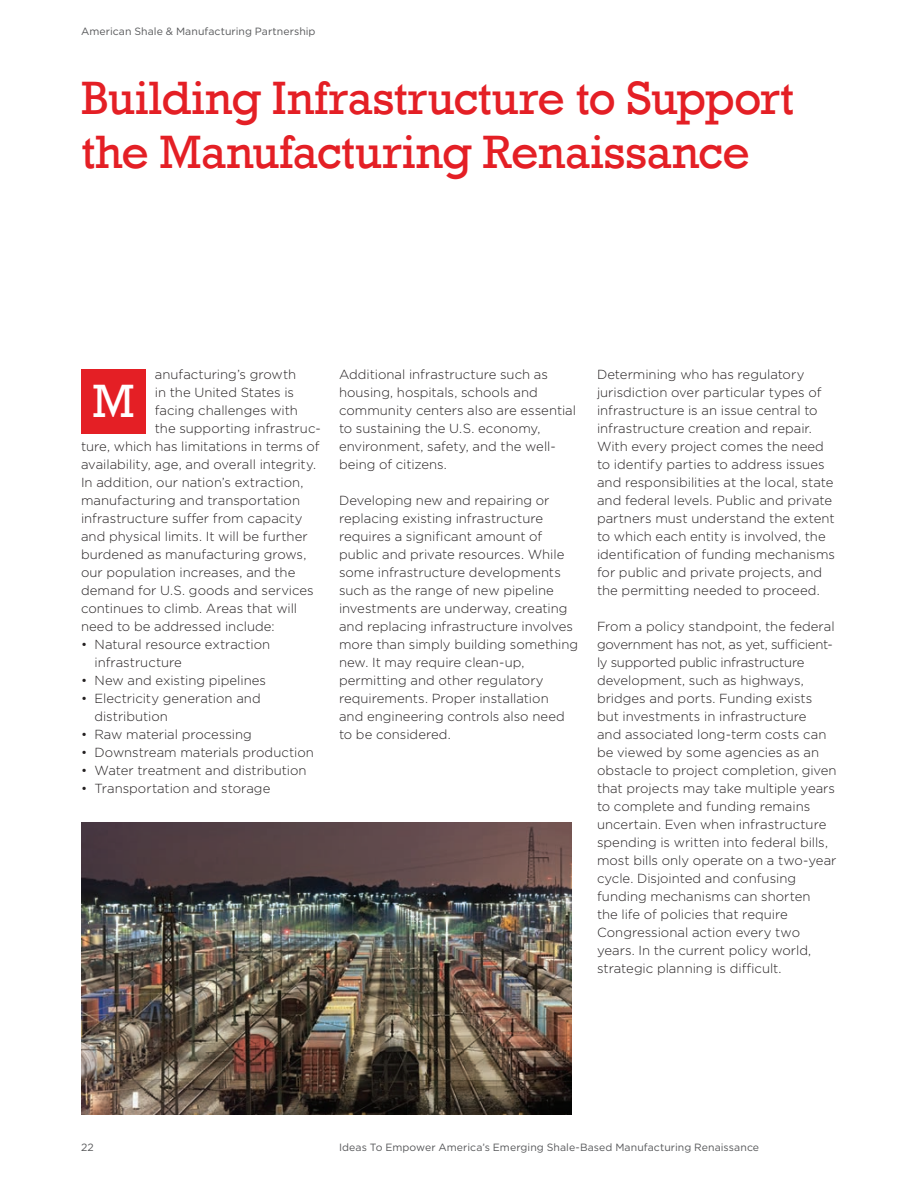
<style>
.page{position:relative;width:918px;height:1188px;background:#fff}
.page>*{position:absolute;margin:0;border:0;box-sizing:border-box;transform-origin:0 0}
.Large_Head_-_red{font:48px/54px "Rockwell";letter-spacing:-.015em;color:#e41f25}
.Large_Head_-_white{font:48px "Rockwell";color:#fff}
.body_text{font:300 13.2px/18px "Gotham";color:#231f20}
.Bullets_Body{font:300 13.2px/18px "Gotham";color:#231f20}
.t1{font:10.5px "Gotham";letter-spacing:.01em;color:#57585a}
</style>
<div class="page">
<div style="left:81px;top:369px;width:65px;height:65px;background:#e41f25"></div>
<img style="left:81px;top:823px;width:491px;height:292px">
<p class="t1" style="left:81px;top:25px;width:236px">American Shale &amp; Manufacturing Partnership</p>
<p class="Large_Head_-_red" style="left:81px;top:72px;width:715px">Building Infrastructure to Support the Manufacturing Renaissance</p>
<p class="body_text" style="left:155px;top:365px;width:143px">anufacturing’s growth</p>
<p class="body_text" style="left:155px;top:383px;width:141px">in the United States is</p>
<p class="body_text" style="left:155px;top:401px;width:145px">facing challenges with</p>
<p class="body_text" style="left:155px;top:419px;width:168px">the supporting infrastruc-</p>
<p class="body_text" style="left:81px;top:437px;width:240px">ture, which has limitations in terms of</p>
<p class="body_text" style="left:81px;top:455px;width:237px">availability, age, and overall integrity.</p>
<p class="body_text" style="left:81px;top:473px;width:224px">In addition, our nation’s extraction,</p>
<p class="body_text" style="left:81px;top:491px;width:221px">manufacturing and transportation</p>
<p class="body_text" style="left:81px;top:509px;width:223px">infrastructure suffer from capacity</p>
<p class="body_text" style="left:81px;top:527px;width:228px">and physical limits. It will be further</p>
<p class="body_text" style="left:81px;top:545px;width:227px">burdened as manufacturing grows,</p>
<p class="body_text" style="left:81px;top:563px;width:216px">our population increases, and the</p>
<p class="body_text" style="left:81px;top:581px;width:234px">demand for U.S. goods and services</p>
<p class="body_text" style="left:81px;top:599px;width:218px">continues to climb. Areas that will</p>
<p class="body_text" style="left:81px;top:617px;width:195px">need to be addressed include:</p>
<p class="Bullets_Body" style="left:94px;top:635px;width:177px;text-indent:-14px">• Natural resource extraction infrastructure</p>
<p class="Bullets_Body" style="left:81px;top:671px;width:187px">• New and existing pipelines</p>
<p class="Bullets_Body" style="left:94px;top:689px;width:168px;text-indent:-14px">• Electricity generation and distribution</p>
<p class="Bullets_Body" style="left:81px;top:725px;width:172px">• Raw material processing</p>
<p class="Bullets_Body" style="left:81px;top:743px;width:234px">• Downstream materials production</p>
<p class="Bullets_Body" style="left:81px;top:761px;width:227px">• Water treatment and distribution</p>
<p class="Bullets_Body" style="left:81px;top:779px;width:191px">• Transportation and storage</p>
<p class="Large_Head_-_white" style="left:92px;top:373px;width:43px">M</p>
<p class="body_text" style="left:339px;top:365px;width:239px">Additional infrastructure such as housing, hospitals, schools and community centers also are essential to sustaining the U.S. economy, environment, safety, and the well&shy;being of citizens.</p>
<p class="body_text" style="left:339px;top:491px;width:241px">Developing new and repairing or replacing existing infrastructure requires a significant amount of public and private resources. While some infrastructure developments such as the range of new pipeline investments are underway, creating and replacing infrastructure involves more than simply building something new. It may require clean-up, permitting and other regulatory requirements. Proper installation<br>and engineering controls also need to be considered.</p>
<p class="body_text" style="left:597px;top:365px;width:240px">Determining who has regulatory jurisdiction over particular types of infrastructure is an issue central to infrastructure creation and repair.<br>With every project comes the need to identify parties to address issues and responsibilities at the local, state and federal levels. Public and private partners must understand the extent to which each entity is involved, the identification of funding mechanisms for public and private projects, and the permitting needed to proceed.</p>
<p class="body_text" style="left:597px;top:617px;width:241px">From a policy standpoint, the federal government has not, as yet, sufficient&shy;ly supported public infrastructure development, such as highways, bridges and ports. Funding exists but investments in infrastructure<br>and associated long-term costs can be viewed by some agencies as an obstacle to project completion, given that projects may take multiple years to complete and funding remains uncertain. Even when infrastructure spending is written into federal bills, most bills only operate on a two-year cycle. Disjointed and confusing funding mechanisms can shorten<br>the life of policies that require Congressional action every two years. In the current policy world, strategic planning is difficult.</p>
<p class="t1" style="left:81px;top:1141px;width:14px">22</p>
<p class="t1" style="left:339px;top:1141px;width:422px">Ideas To Empower America’s Emerging Shale-Based Manufacturing Renaissance</p>
</div>
